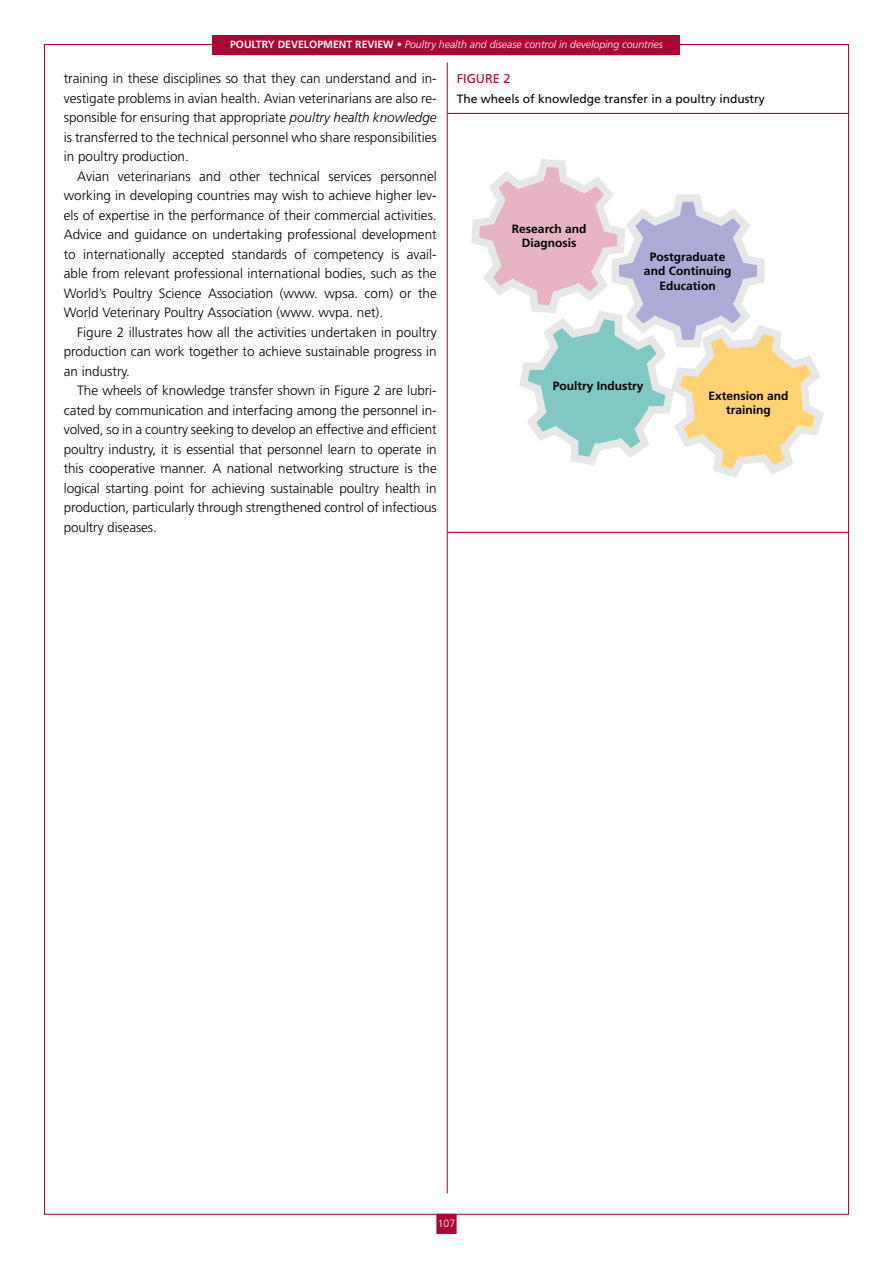
<style>
.page{position:relative;width:893px;height:1263px;background:#fff}
.page>*{position:absolute;margin:0;border:0;box-sizing:border-box;transform-origin:0 0}
.t1{font:300 13.5px/19.5px "Frutiger LT Std";color:#000;text-align:justify}
.t2{font:12.75px "Frutiger LT Std";color:#ab0634}
.t3{font:700 12px/14.4px "Frutiger LT Std";color:#000;text-align:center}
.t4{font:12px "Frutiger LT Std";color:#000}
.t5{font:italic 300 10.5px "Frutiger LT Std";color:#fff}
.t6{font:300 10.5px "Frutiger LT Std";color:#fff}
.s1{font-weight:700;font-style:normal}
.s2{font-style:italic}
</style>
<div class="page">
<div style="left:437px;top:1214px;width:19px;height:19px;background:#ab0634"></div>
<div style="left:213px;top:35px;width:467px;height:19px;background:#ab0634"></div>
<hr style="left:447px;top:62px;width:1px;height:1131px;background:#ab0634">
<hr style="left:447px;top:113px;width:402px;height:1px;background:#ab0634">
<hr style="left:447px;top:532px;width:402px;height:1px;background:#ab0634">
<svg style="left:471px;top:159px;width:353px;height:319px"></svg>
<p class="t5" style="left:230px;top:38px;width:434px"><span class="s1">Poultry Development Review •</span> Poultry health and disease control in developing countries</p>
<p class="t1" style="left:64px;top:69px;width:374px">training in these disciplines so that they can understand and in&shy;vestigate problems in avian health. Avian veterinarians are also re&shy;sponsible for ensuring that appropriate <span class="s2">poultry health knowledge </span>is transferred to the technical personnel who share responsibilities in poultry production.</p>
<p class="t1" style="left:64px;top:167px;width:374px;text-indent:14px">Avian veterinarians and other technical services personnel working in developing countries may wish to achieve higher lev&shy;els of expertise in the performance of their commercial activities.<br>Advice and guidance on undertaking professional development to internationally accepted standards of competency is avail&shy;able from relevant professional international bodies, such as the World’s Poultry Science Association (www. wpsa. com) or the World Veterinary Poultry Association (www. wvpa. net).</p>
<p class="t1" style="left:64px;top:322px;width:374px;text-indent:14px">Figure 2 illustrates how all the activities undertaken in poultry production can work together to achieve sustainable progress in an industry.</p>
<p class="t1" style="left:64px;top:381px;width:374px;text-indent:14px">The wheels of knowledge transfer shown in Figure 2 are lubri&shy;cated by communication and interfacing among the personnel in&shy;volved, so in a country seeking to develop an effective and efficient poultry industry, it is essential that personnel learn to operate in this cooperative manner. A national networking structure is the logical starting point for achieving sustainable poultry health in production, particularly through strengthened control of infectious poultry diseases.</p>
<p class="t2" style="left:457px;top:71px;width:55px">Figure 2</p>
<p class="t4" style="left:457px;top:92px;width:310px">The wheels of knowledge transfer in a poultry industry</p>
<p class="t3" style="left:512px;top:221px;width:76px">Research and<br>Diagnosis</p>
<p class="t3" style="left:644px;top:250px;width:89px">Postgraduate and Continuing<br>Education</p>
<p class="t3" style="left:553px;top:379px;width:92px">Poultry Industry</p>
<p class="t3" style="left:708px;top:388px;width:82px">Extension and training</p>
<p class="t6" style="left:438px;top:1217px;width:19px">107</p>
</div>
